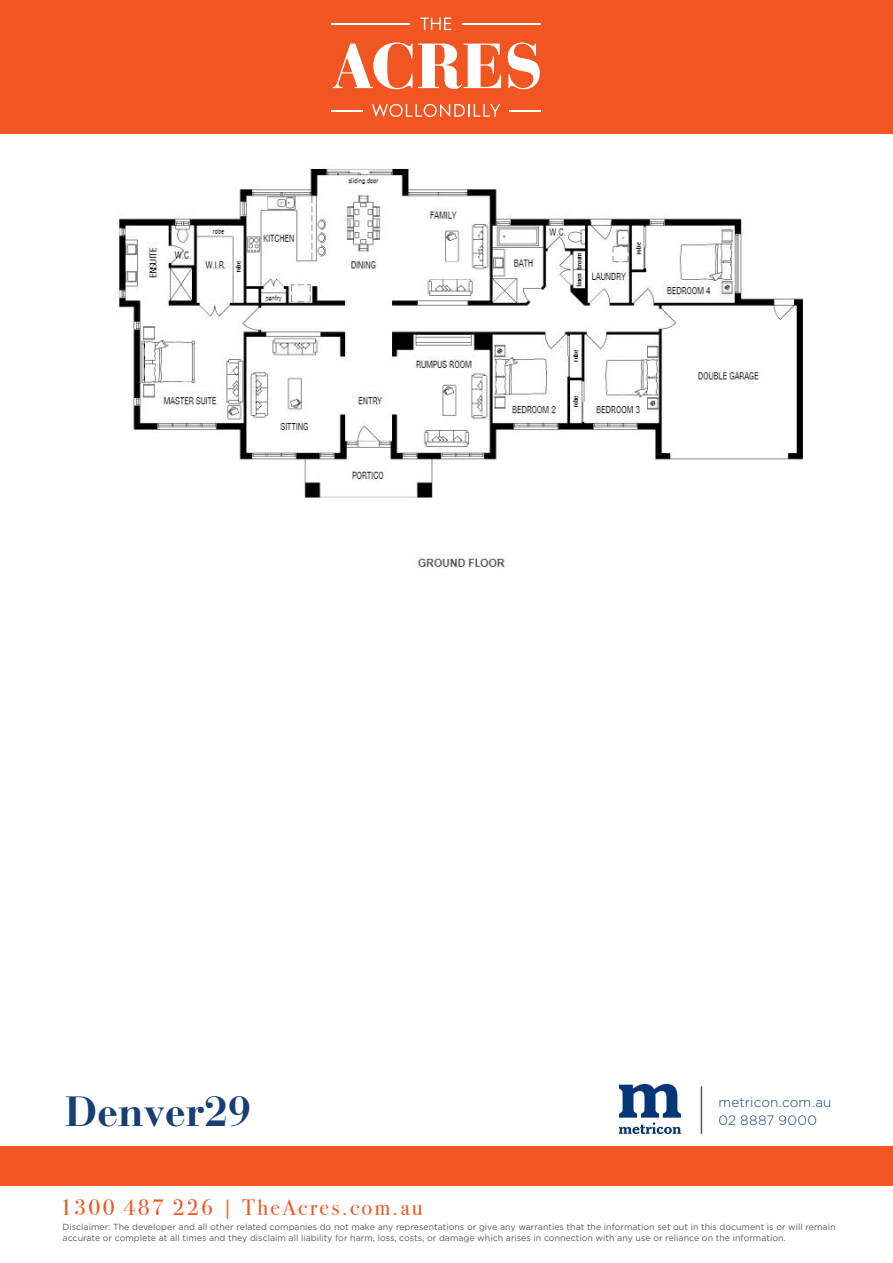
<style>
.page{position:relative;width:893px;height:1263px;background:#fff}
.page>*{position:absolute;margin:0;border:0;box-sizing:border-box;transform-origin:0 0}
.t1{font:700 42px "Bauer Bodoni";color:#163f73}
.t2{font:22.5px "Bodoni Svty Two ITCTT";letter-spacing:.1em;color:#f15622}
.Agent_details_-_vari{font:300 13.5px "Gotham";letter-spacing:.015em;color:#163f73}
.t3{font:8.85px/10.6px "Gotham";color:#58595b}
</style>
<div class="page">
<div style="left:1px;top:1146px;width:892px;height:39px;background:#f15622"></div>
<img style="left:619px;top:1084px;width:61px;height:50px">
<hr style="left:701px;top:1086px;width:1px;height:48px;background:#57585a">
<img style="left:118px;top:165px;width:686px;height:404px">
<div style="left:0;top:0;width:893px;height:134px;background:#f15622"></div>
<svg style="left:333px;top:42px;width:168px;height:47px"></svg>
<svg style="left:508px;top:42px;width:32px;height:47px"></svg>
<hr style="left:509px;top:110px;width:31px;height:1px;background:#fff">
<hr style="left:331px;top:110px;width:32px;height:1px;background:#fff">
<hr style="left:462px;top:24px;width:78px;height:1px;background:#fff">
<hr style="left:331px;top:24px;width:79px;height:1px;background:#fff">
<svg style="left:420px;top:18px;width:31px;height:12px"></svg>
<svg style="left:372px;top:104px;width:128px;height:13px"></svg>
<p class="t1" style="left:65px;top:1087px;width:188px">Denver29</p>
<p class="Agent_details_-_vari" style="left:718px;top:1093px;width:115px">metricon.com.au</p>
<p class="Agent_details_-_vari" style="left:718px;top:1111px;width:100px">02 8887 9000</p>
<h2 class="t2" style="left:60px;top:1189px;width:364px">1300 487 226 | TheAcres.com.au</h2>
<p class="t3" style="left:63px;top:1222px;width:774px">Disclaimer: The developer and all other related companies do not make any representations or give any warranties that the information set out in this document is or will remain accurate or complete at all times and they disclaim all liability for harm, loss, costs, or damage which arises in connection with any use or reliance on the information.</p>
</div>
